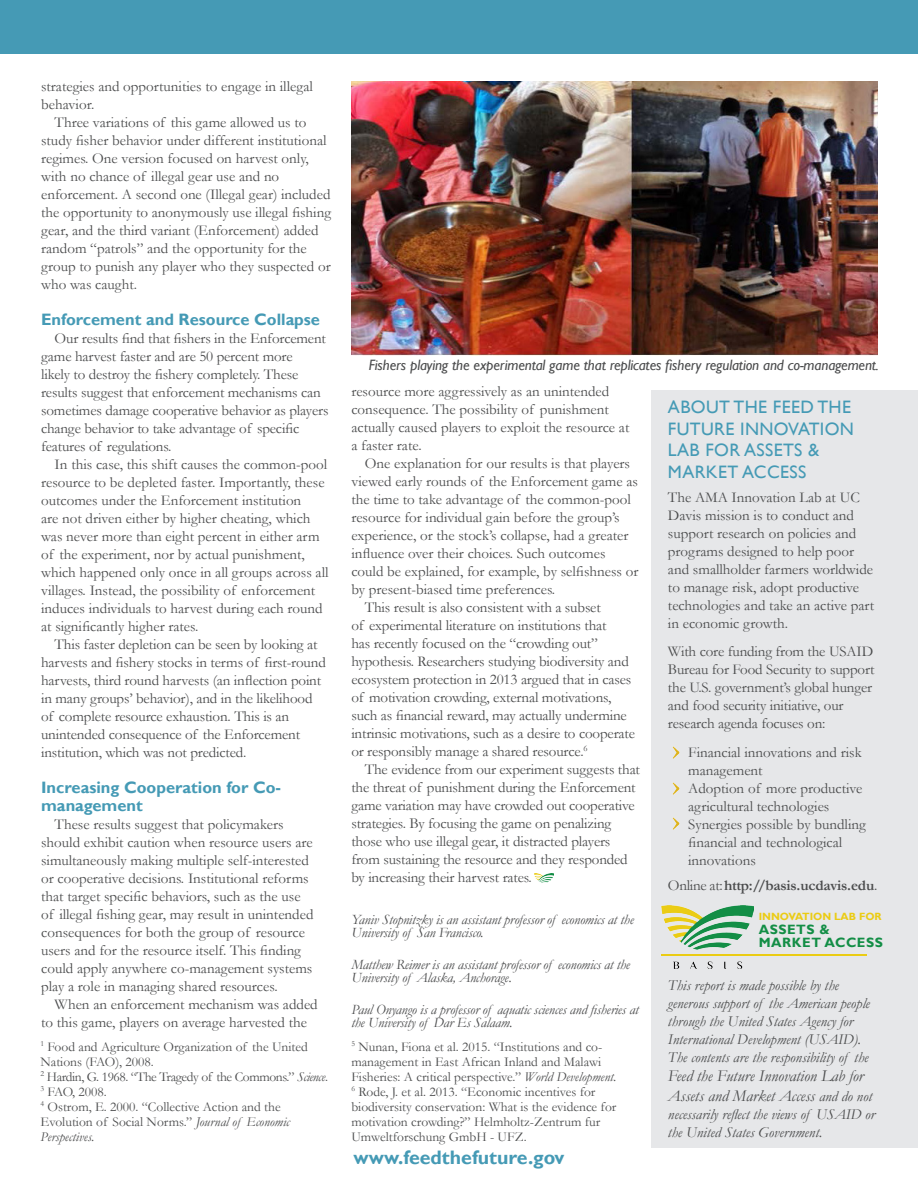
<style>
.page{position:relative;width:918px;height:1188px;background:#fff}
.page>*{position:absolute;margin:0;border:0;box-sizing:border-box;transform-origin:0 0}
.t1{font:700 19.5px "Gill Sans";color:#459ab5}
.t2{font:18px/21.6px "Gill Sans";letter-spacing:.02em;color:#459ab5}
.t3{font:700 16.5px/18px "Gill Sans";color:#459ab5}
.t4{font:italic 16.5px/19.8px "Garamond";color:#4b4c4d}
.t5{font:15px/18px "Garamond";color:#4b4c4d}
.t6{font:italic 15px/18px "Garamond";color:#4b4c4d}
.t7{font:italic 15px "Gill Sans";letter-spacing:-.01em;color:#4b4c4d}
.t8{font:700 15px "Garamond";letter-spacing:-.01em;color:#4b4c4d}
.t9{font:italic 14.25px/13.5px "Garamond";letter-spacing:-.01em;color:#4b4c4d}
.t10{font:13.5px/15px "Garamond";color:#4b4c4d}
.t11{font:13.5px "Garamond";letter-spacing:-.03em;color:#4b4c4d}
.t12{font:700 13.5px "Gill Sans";letter-spacing:.04em;color:#138e46}
.t13{font:700 10.5px "Gill Sans";color:#ebcc14}
.s1{font-style:italic}
.s2{font-weight:400}
.s3{font-size:15px}
</style>
<div class="page">
<div style="left:0;top:0;width:918px;height:54px;background:#459ab5"></div>
<img style="left:351px;top:81px;width:527px;height:274px">
<img style="left:535px;top:874px;width:19px;height:9px">
<div style="left:651px;top:390px;width:267px;height:758px;background:#e6e7e9"></div>
<img style="left:661px;top:906px;width:93px;height:62px">
<hr style="left:661px;top:954px;width:205px;height:2px;background:#ebcc14">
<img style="left:672px;top:746px;width:8px;height:13px">
<img style="left:672px;top:782px;width:8px;height:13px">
<img style="left:672px;top:817px;width:8px;height:13px">
<p class="t5" style="left:41px;top:77px;width:273px">strategies and opportunities to engage in illegal behavior.</p>
<p class="t5" style="left:41px;top:113px;width:291px;text-indent:13px">Three variations of this game allowed us to study fisher behavior under different institutional regimes. One version focused on harvest only, with no chance of illegal gear use and no enforcement. A second one (Illegal gear) included the opportunity to anonymously use illegal fishing gear, and the third variant (Enforcement) added random “patrols” and the opportunity for the group to punish any player who they suspected or who was caught.</p>
<p class="t3" style="left:41px;top:311px;width:280px">Enforcement and Resource Collapse</p>
<p class="t5" style="left:41px;top:329px;width:289px;text-indent:13px">Our results find that fishers in the Enforcement game harvest faster and are 50 percent more<br>likely to destroy the fishery completely. These results suggest that enforcement mechanisms can sometimes damage cooperative behavior as players change behavior to take advantage of specific features of regulations.</p>
<p class="t5" style="left:41px;top:455px;width:289px;text-indent:13px">In this case, this shift causes the common-pool resource to be depleted faster. Importantly, these outcomes under the Enforcement institution<br>are not driven either by higher cheating, which was never more than eight percent in either arm of the experiment, nor by actual punishment, which happened only once in all groups across all villages. Instead, the possibility of enforcement induces individuals to harvest during each round at significantly higher rates.</p>
<p class="t5" style="left:41px;top:635px;width:286px;text-indent:13px">This faster depletion can be seen by looking at harvests and fishery stocks in terms of first-round harvests, third round harvests (an inflection point in many groups’ behavior), and in the likelihood of complete resource exhaustion. This is an unintended consequence of the Enforcement institution, which was not predicted.</p>
<p class="t3" style="left:41px;top:779px;width:241px">Increasing Cooperation for Co&shy;management</p>
<p class="t5" style="left:41px;top:815px;width:274px;text-indent:13px">These results suggest that policymakers should exhibit caution when resource users are simultaneously making multiple self-interested or cooperative decisions. Institutional reforms that target specific behaviors, such as the use of illegal fishing gear, may result in unintended consequences for both the group of resource users and for the resource itself. This finding could apply anywhere co-management systems play a role in managing shared resources.</p>
<p class="t5" style="left:41px;top:995px;width:278px;text-indent:13px">When an enforcement mechanism was added to this game, players on average harvested the</p>
<p class="t10" style="left:40px;top:1038px;width:269px"><sup>1</sup> Food and Agriculture Organization of the United<br>Nations (FAO), 2008.</p>
<p class="t11" style="left:40px;top:1067px;width:289px"><sup>2</sup> Hardin, G. 1968. “The Tragedy of the Commons.” <span class="s1">Science</span>.</p>
<p class="t10" style="left:40px;top:1083px;width:68px"><sup>3</sup> FAO, 2008.</p>
<p class="t10" style="left:40px;top:1098px;width:251px"><sup>4</sup> Ostrom, E. 2000. “Collective Action and the<br>Evolution of Social Norms.” <span class="s1">Journal of Economic<br>Perspectives.</span></p>
<p class="t7" style="left:369px;top:356px;width:512px">Fishers playing the experimental game that replicates fishery regulation and co-management.</p>
<p class="t5" style="left:351px;top:382px;width:280px">resource more aggressively as an unintended consequence. The possibility of punishment actually caused players to exploit the resource at a faster rate.</p>
<p class="t5" style="left:351px;top:454px;width:289px;text-indent:14px">One explanation for our results is that players viewed early rounds of the Enforcement game as the time to take advantage of the common-pool resource for individual gain before the group’s experience, or the stock’s collapse, had a greater influence over their choices. Such outcomes could be explained, for example, by selfishness or by present-biased time preferences.</p>
<p class="t5" style="left:351px;top:598px;width:285px;text-indent:14px">This result is also consistent with a subset<br>of experimental literature on institutions that<br>has recently focused on the “crowding out” hypothesis. Researchers studying biodiversity and ecosystem protection in 2013 argued that in cases of motivation crowding, external motivations, such as financial reward, may actually undermine intrinsic motivations, such as a desire to cooperate or responsibly manage a shared resource.<sup>6</sup></p>
<p class="t5" style="left:351px;top:760px;width:290px;text-indent:14px">The evidence from our experiment suggests that the threat of punishment during the Enforcement game variation may have crowded out cooperative strategies. By focusing the game on penalizing those who use illegal gear, it distracted players from sustaining the resource and they responded by increasing their harvest rates.</p>
<p class="t9" style="left:351px;top:912px;width:284px">Yaniv Stopnitzky is an assistant professor of economics at the<br>University of San Francisco.</p>
<p class="t9" style="left:351px;top:957px;width:280px">Matthew Reimer is an assistant professor of economics at the<br>University of Alaska, Anchorage.</p>
<p class="t9" style="left:351px;top:1002px;width:289px">Paul Onyango is a professor of aquatic sciences and fisheries at the University of Dar Es Salaam.</p>
<p class="t10" style="left:351px;top:1038px;width:267px"><sup>5</sup> Nunan, Fiona et al. 2015. “Institutions and co&shy;management in East African Inland and Malawi<br>Fisheries: A critical perspective.” <span class="s1">World Development.</span></p>
<p class="t10" style="left:351px;top:1083px;width:267px"><sup>6</sup> Rode, J. et al. 2013. “Economic incentives for biodiversity conservation: What is the evidence for motivation crowding?” Helmholtz-Zentrum fur Umweltforschung GmbH - UFZ.</p>
<p class="t1" style="left:354px;top:1146px;width:212px">www.feedthefuture.gov</p>
<p class="t2" style="left:668px;top:397px;width:188px">ABOUT THE FEED THE<br>FUTURE INNOVATION<br>LAB FOR ASSETS &amp;<br>MARKET ACCESS</p>
<p class="t5" style="left:668px;top:488px;width:208px">The AMA Innovation Lab at UC<br>Davis mission is to conduct and support research on policies and programs designed to help poor and smallholder farmers worldwide to manage risk, adopt productive technologies and take an active part in economic growth.</p>
<p class="t5" style="left:668px;top:642px;width:208px">With core funding from the USAID Bureau for Food Security to support the U.S. government’s global hunger and food security initiative, our research agenda focuses on:</p>
<p class="t5" style="left:688px;top:743px;width:175px">Financial innovations and risk management</p>
<p class="t5" style="left:688px;top:779px;width:176px">Adoption of more productive agricultural technologies</p>
<p class="t5" style="left:688px;top:815px;width:179px">Synergies possible by bundling financial and technological innovations</p>
<p class="t8" style="left:668px;top:875px;width:211px"><span class="s2">Online at:</span> http://basis.ucdavis.edu<span class="s2">.</span></p>
<p class="t13" style="left:759px;top:910px;width:124px">INNOVATION LAB FOR</p>
<p class="t12" style="left:759px;top:921px;width:72px">ASSETS &amp;</p>
<p class="t12" style="left:759px;top:935px;width:126px">MARKET ACCESS</p>
<p class="t6" style="left:668px;top:976px;width:204px">This report is made possible by the generous support of the American people through the United States Agency for International Development (USAID).<br>The contents are the responsibility of the</p>
<p class="t4" style="left:668px;top:1066px;width:206px">Feed the Future Innovation Lab for<br>Assets and Market Access <span class="s3">and do not</span></p>
<p class="t6" style="left:668px;top:1105px;width:209px">necessarily reflect the views of USAID or the United States Government.</p>
</div>
